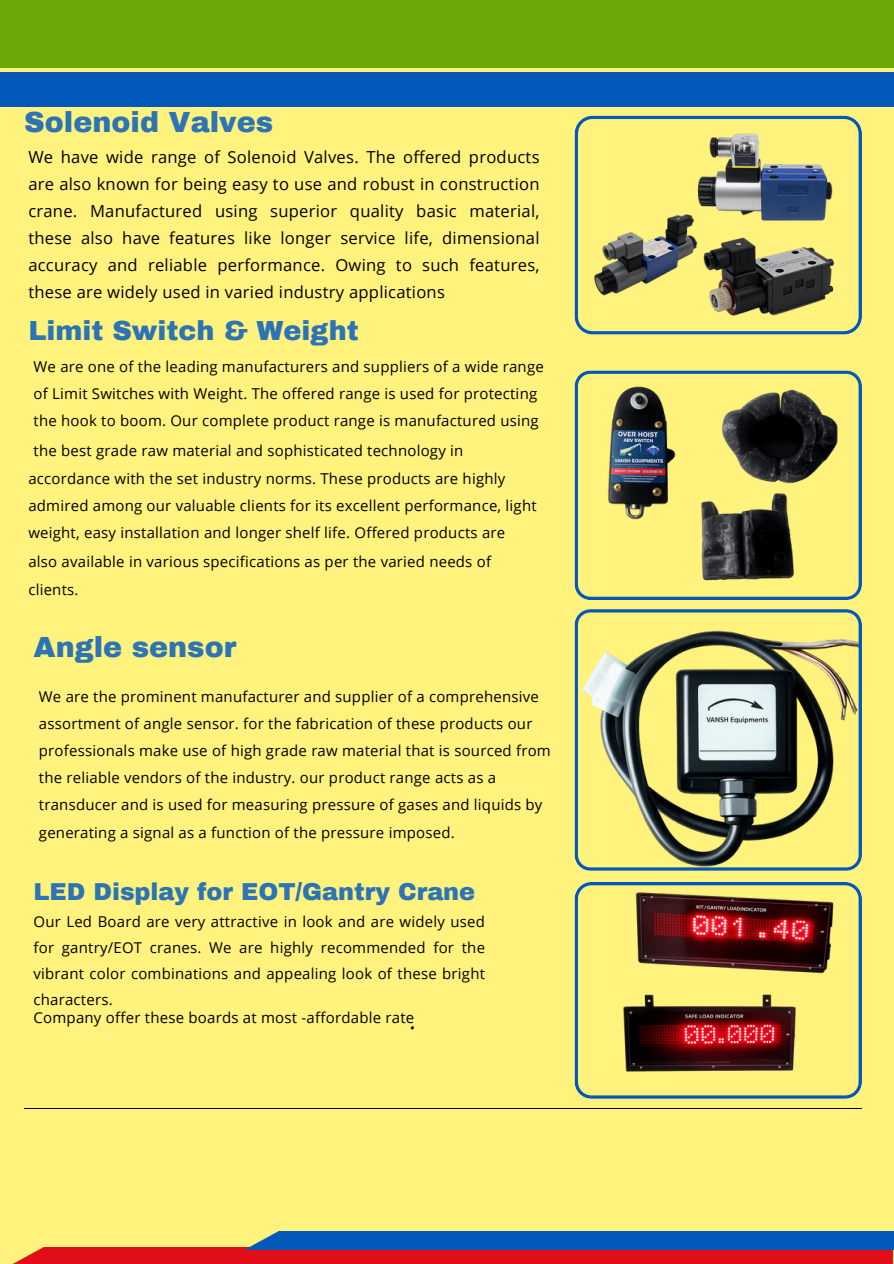
<style>
.page{position:relative;width:894px;height:1264px;background:#fff}
.page>*{position:absolute;margin:0;border:0;box-sizing:border-box;transform-origin:0 0}
.t1{font:900 28.5px "Archivo";color:#2c74b5}
.t2{font:900 27px "Archivo";color:#2c74b5}
.t3{font:italic 24.9px "IBM Plex Sans";color:#000}
.t4{font:900 24px "Archivo";color:#2c74b5}
.t5{font:16.5px/27px "Open Sans";letter-spacing:.015em;color:#000;text-align:justify}
.t6{font:15px/27px "Open Sans";letter-spacing:.015em;color:#000}
</style>
<div class="page">
<div style="left:0;top:0;width:893px;height:1263px;background:#fff27d"></div>
<hr style="left:24px;top:1108px;width:837px;height:1px;background:#000">
<div style="left:0;top:0;width:893px;height:67px;background:#6ca907"></div>
<div style="left:0;top:72px;width:893px;height:34px;background:#0358ba"></div>
<svg style="left:574px;top:116px;width:287px;height:218px"></svg>
<svg style="left:574px;top:370px;width:287px;height:230px"></svg>
<svg style="left:574px;top:609px;width:287px;height:261px"></svg>
<svg style="left:574px;top:882px;width:287px;height:216px"></svg>
<img style="left:14px;top:1247px;width:879px;height:16px">
<img style="left:209px;top:1231px;width:684px;height:17px">
<h1 class="t1" style="left:24px;top:107px;width:250px">Solenoid Valves</h1>
<p class="t5" style="left:28px;top:143px;width:512px">We have wide range of Solenoid Valves. The offered products are also known for being easy to use and robust in construction crane. Manufactured using superior quality basic material, these also have features like longer service life, dimensional accuracy and reliable performance. Owing to such features, these are widely used in varied industry applications</p>
<h2 class="t2" style="left:28px;top:317px;width:332px">Limit Switch &amp; Weight</h2>
<p class="t6" style="left:34px;top:353px;width:511px">We are one of the leading manufacturers and suppliers of a wide range of Limit Switches with Weight. The offered range is used for protecting the hook to boom. Our complete product range is manufactured using</p>
<p class="t6" style="left:28px;top:436px;width:509px;text-indent:5px">the best grade raw material and sophisticated technology in accordance with the set industry norms. These products are highly admired among our valuable clients for its excellent performance, light weight, easy installation and longer shelf life. Offered products are</p>
<p class="t6" style="left:28px;top:547px;width:464px;line-height:27.8px">also available in various specifications as per the varied needs of clients.</p>
<h1 class="t1" style="left:33px;top:632px;width:204px">Angle sensor</h1>
<p class="t6" style="left:39px;top:683px;width:513px">We are the prominent manufacturer and supplier of a comprehensive assortment of angle sensor. for the fabrication of these products our professionals make use of high grade raw material that is sourced from the reliable vendors of the industry. our product range acts as a transducer and is used for measuring pressure of gases and liquids by generating a signal as a function of the pressure imposed.</p>
<h3 class="t4" style="left:33px;top:879px;width:443px">LED Display for EOT/Gantry Crane</h3>
<p class="t6" style="left:33px;top:908px;width:453px;line-height:26px;text-align:justify">Our Led Board are very attractive in look and are widely used for gantry/EOT cranes. We are highly recommended for the vibrant color combinations and appealing look of these bright characters.</p>
<h3 class="t3" style="left:410px;top:1003px;width:8px">.</h3>
<p class="t6" style="left:33px;top:1003px;width:382px">Company offer these boards at most -affordable rate</p>
</div>
